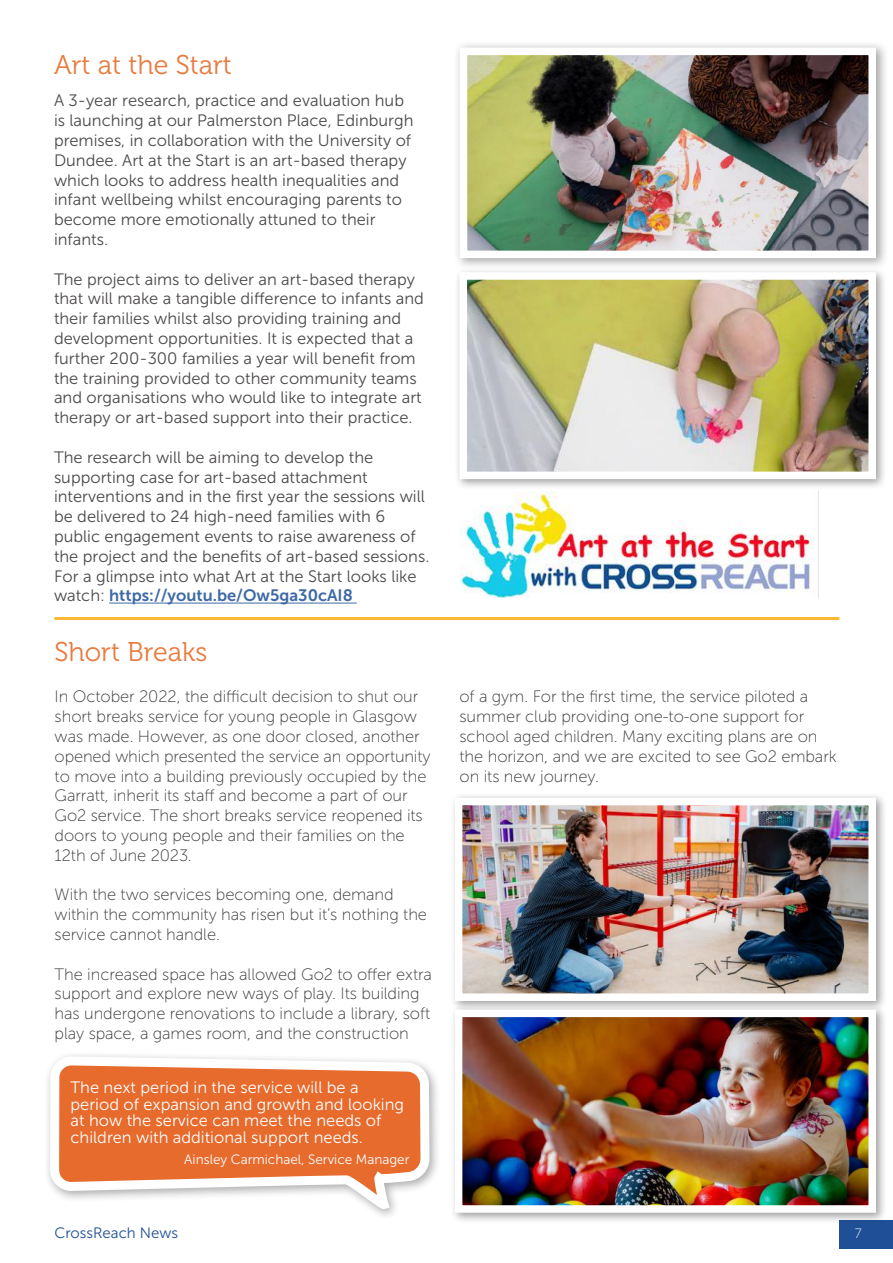
<style>
.page{position:relative;width:893px;height:1263px;background:#fff}
.page>*{position:absolute;margin:0;border:0;box-sizing:border-box;transform-origin:0 0}
.t1{font:27px "Museo 300";color:#e97a3e}
.t2{font:16.5px/19.8px "Museo Sans 300";color:#4c494a}
.t3{font:16.5px/19.8px "Museo Sans 100";letter-spacing:-.005em;color:#393535}
.t4{font:16.5px/16.5px "Museo Sans 300";color:#fff}
.t5{font:16.5px "Museo Sans 700";color:#3d69a6}
.t6{font:15px "Museo Sans 300";color:#1f4f96}
.t7{font:13.5px "Museo Sans 300";color:#fff}
.t8{font:13.5px "Museo Sans 100";color:#fff}
.s1{font-family:"Museo Sans 300";color:#4c494a}
</style>
<div class="page">
<div style="left:839px;top:1220px;width:54px;height:29px;background:#1f4f96"></div>
<img style="left:461px;top:492px;width:353px;height:105px">
<div style="left:454px;top:41px;width:434px;height:229px;background:#241f1f;opacity:.41"></div>
<img style="left:469px;top:57px;width:398px;height:192px">
<div style="left:460px;top:48px;width:416px;height:210px;border:8px solid #fff"></div>
<div style="left:454px;top:267px;width:434px;height:223px;background:#241f1f;opacity:.43"></div>
<img style="left:469px;top:281px;width:398px;height:189px">
<div style="left:460px;top:272px;width:416px;height:207px;border:8px solid #fff"></div>
<div style="left:44px;top:1050px;width:398px;height:170px;background:#241f1f;opacity:.38"></div>
<svg style="left:46px;top:602px;width:388px;height:618px"></svg>
<div style="left:450px;top:792px;width:437px;height:220px;background:#241f1f;opacity:.43"></div>
<img style="left:464px;top:807px;width:403px;height:185px">
<div style="left:455px;top:798px;width:421px;height:203px;border:8px solid #fff"></div>
<hr style="left:54px;top:617px;width:785px;height:3px;background:#fbb736">
<div style="left:450px;top:1004px;width:437px;height:220px;background:#241f1f;opacity:.43"></div>
<img style="left:464px;top:1018px;width:403px;height:186px">
<div style="left:455px;top:1009px;width:421px;height:204px;border:8px solid #fff"></div>
<h1 class="t1" style="left:54px;top:50px;width:179px">Art at the Start</h1>
<p class="t2" style="left:54px;top:91px;width:361px">A 3-year research, practice and evaluation hub is launching at our Palmerston Place, Edinburgh premises, in collaboration with the University of Dundee. Art at the Start is an art-based therapy which looks to address health inequalities and infant wellbeing whilst encouraging parents to become more emotionally attuned to their infants.</p>
<p class="t2" style="left:54px;top:269px;width:371px">The project aims to deliver an art-based therapy that will make a tangible difference to infants and their families whilst also providing training and development opportunities. It is expected that a further 200-300 families a year will benefit from the training provided to other community teams and organisations who would like to integrate art therapy or art-based support into their practice.</p>
<p class="t2" style="left:54px;top:447px;width:377px">The research will be aiming to develop the supporting case for art-based attachment interventions and in the first year the sessions will be delivered to 24 high-need families with 6 public engagement events to raise awareness of the project and the benefits of art-based sessions.<br>For a glimpse into what Art at the Start looks like</p>
<p class="t5" style="left:54px;top:586px;width:300px"><span class="s1">watch:</span> https://youtu.be/Ow5ga30cAI8</p>
<h1 class="t1" style="left:54px;top:637px;width:154px">Short Breaks</h1>
<p class="t3" style="left:55px;top:687px;width:377px">In October 2022, the difficult decision to shut our short breaks service for young people in Glasgow was made. However, as one door closed, another opened which presented the service an opportunity to move into a building previously occupied by the Garratt, inherit its staff and become a part of our Go2 service. The short breaks service reopened its doors to young people and their families on the 12th of June 2023.</p>
<p class="t3" style="left:55px;top:885px;width:374px">With the two services becoming one, demand within the community has risen but it’s nothing the service cannot handle.</p>
<p class="t3" style="left:55px;top:964px;width:379px">The increased space has allowed Go2 to offer extra support and explore new ways of play. Its building has undergone renovations to include a library, soft play space, a games room, and the construction</p>
<p class="t4" style="left:71px;top:1079px;width:335px">The next period in the service will be a period of expansion and growth and looking at how the service can meet the needs of children with additional support needs.</p>
<p class="t7" style="left:184px;top:1152px;width:227px">Ainsley Carmichael, Service Manager</p>
<p class="t3" style="left:460px;top:687px;width:379px">of a gym. For the first time, the service piloted a summer club providing one-to-one support for school aged children. Many exciting plans are on the horizon, and we are excited to see Go2 embark on its new journey.</p>
<p class="t6" style="left:54px;top:1224px;width:125px">CrossReach News</p>
<p class="t8" style="left:855px;top:1227px;width:8px">7</p>
</div>
